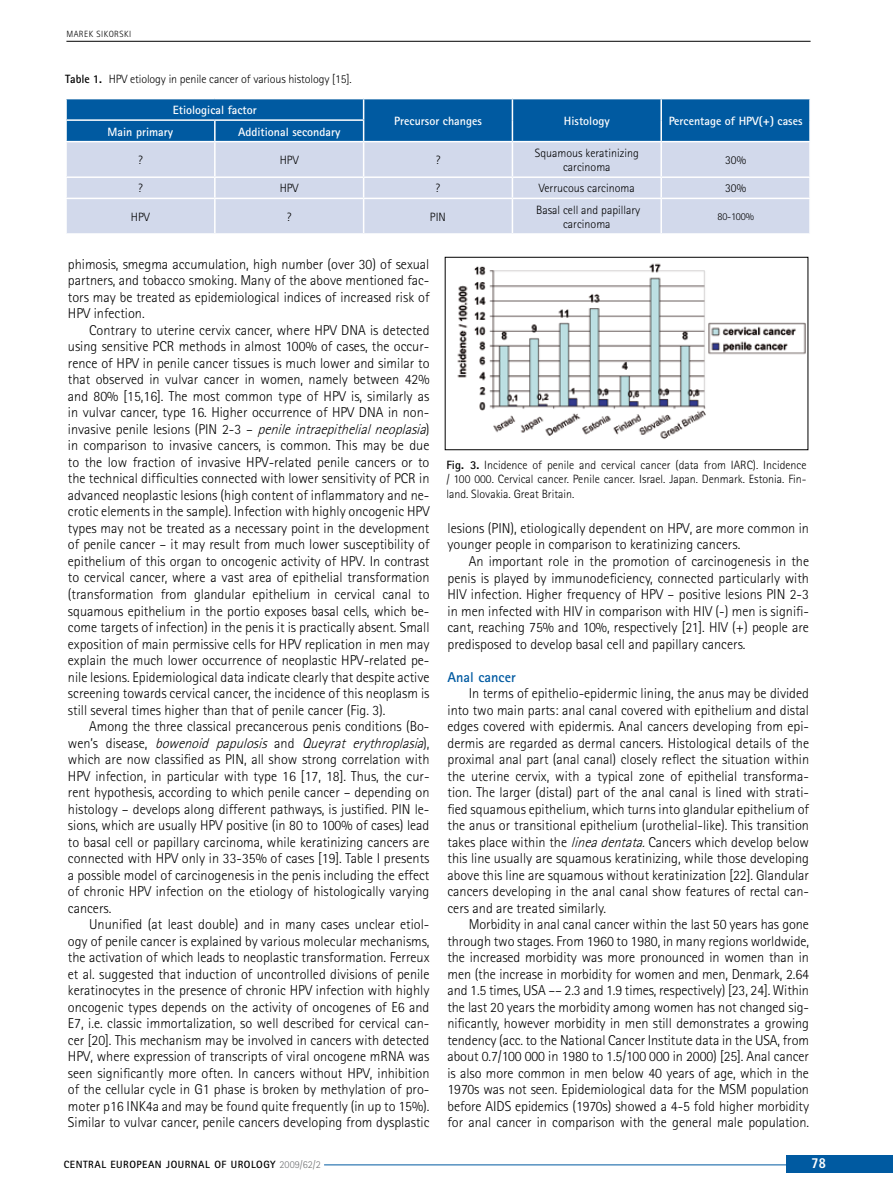
<style>
.page{position:relative;width:893px;height:1200px;background:#fff}
.page>*{position:absolute;margin:0;border:0;box-sizing:border-box;transform-origin:0 0}
.t1{font:300 14.25px/16.5px "Rotis Sans Serif Pl";color:#000;text-align:justify}
.t2{font:700 14.25px "Rotis Sans Serif Pl";color:#005aa1}
.t3{font:700 13.5px "Humnst 777 Cn PL";color:#fff}
.t4{font:300 12px/14.4px "Rotis Sans Serif Pl";color:#000;text-align:center}
.t5{font:700 12px "Rotis Sans Serif Pl";color:#fff}
.t6{font:700 10.5px "Rotis Sans Serif Pl";letter-spacing:.05em;color:#000}
.t7{font:300 10.5px "Rotis Sans Serif Pl";color:#000}
.t8{font:300 9px "Rotis Sans Serif Pl";color:#000}
.s1{font-weight:700}
.s2{font-style:italic}
.s3{font-weight:300;color:#707173}
</style>
<div class="page">
<div style="left:786px;top:1154px;width:107px;height:17px;background:#005aa1"></div>
<hr style="left:324px;top:1164px;width:471px;height:1px;background:#005aa1">
<hr style="left:66px;top:41px;width:745px;height:1px;background:#000">
<div style="left:67px;top:142px;width:742px;height:91px;background:#d2d9eb"></div>
<hr style="left:214px;top:142px;width:2px;height:34px;background:#fff">
<hr style="left:363px;top:142px;width:1px;height:34px;background:#fff">
<hr style="left:512px;top:142px;width:1px;height:34px;background:#fff">
<hr style="left:660px;top:142px;width:2px;height:34px;background:#fff">
<hr style="left:65px;top:176px;width:150px;height:2px;background:#fff">
<hr style="left:215px;top:176px;width:149px;height:2px;background:#fff">
<svg style="left:214px;top:178px;width:2px;height:19px"></svg>
<hr style="left:364px;top:176px;width:148px;height:2px;background:#fff">
<svg style="left:363px;top:178px;width:1px;height:19px"></svg>
<hr style="left:512px;top:176px;width:149px;height:2px;background:#fff">
<svg style="left:512px;top:178px;width:1px;height:19px"></svg>
<hr style="left:661px;top:176px;width:150px;height:2px;background:#fff">
<svg style="left:660px;top:178px;width:2px;height:19px"></svg>
<hr style="left:65px;top:197px;width:150px;height:2px;background:#fff">
<hr style="left:215px;top:197px;width:149px;height:2px;background:#fff">
<hr style="left:214px;top:199px;width:2px;height:34px;background:#fff">
<hr style="left:364px;top:197px;width:148px;height:2px;background:#fff">
<hr style="left:363px;top:199px;width:1px;height:34px;background:#fff">
<hr style="left:512px;top:197px;width:149px;height:2px;background:#fff">
<hr style="left:512px;top:199px;width:1px;height:34px;background:#fff">
<hr style="left:661px;top:197px;width:150px;height:2px;background:#fff">
<hr style="left:660px;top:199px;width:2px;height:34px;background:#fff">
<svg style="left:809px;top:178px;width:1px;height:19px"></svg>
<svg style="left:66px;top:99px;width:743px;height:43px;background:#0b61a5"></svg>
<hr style="left:512px;top:141px;width:149px;height:1px;background:#fff">
<hr style="left:660px;top:99px;width:2px;height:21px;background:#fff">
<hr style="left:660px;top:120px;width:2px;height:21px;background:#fff">
<hr style="left:661px;top:141px;width:150px;height:1px;background:#fff">
<img style="left:457px;top:263px;width:349px;height:176px">
<div style="left:445px;top:257px;width:363px;height:193px;border:1px solid #000"></div>
<p class="t8" style="left:66px;top:29px;width:14px">Marek</p>
<p class="t8" style="left:97px;top:29px;width:10px">Sikorski</p>
<p class="t4" style="left:65px;top:72px;width:288px"><span class="s1">Table 1.</span> HPV etiology in penile cancer of various histology [15].</p>
<p class="t5" style="left:173px;top:102px;width:85px">Etiological factor</p>
<p class="t5" style="left:394px;top:113px;width:89px">Precursor changes</p>
<p class="t5" style="left:564px;top:113px;width:47px">Histology</p>
<p class="t5" style="left:669px;top:113px;width:135px">Percentage of HPV(+) cases</p>
<p class="t5" style="left:108px;top:124px;width:67px">Main primary</p>
<p class="t5" style="left:238px;top:124px;width:104px">Additional secondary</p>
<p class="t4" style="left:138px;top:153px;width:6px">?</p>
<p class="t4" style="left:280px;top:153px;width:20px">HPV</p>
<p class="t4" style="left:436px;top:153px;width:6px">?</p>
<p class="t4" style="left:535px;top:145px;width:105px">Squamous keratinizing carcinoma</p>
<p class="t4" style="left:725px;top:153px;width:22px">30%</p>
<p class="t4" style="left:138px;top:181px;width:6px">?</p>
<p class="t4" style="left:280px;top:181px;width:20px">HPV</p>
<p class="t4" style="left:436px;top:181px;width:6px">?</p>
<p class="t4" style="left:539px;top:181px;width:97px">Verrucous carcinoma</p>
<p class="t4" style="left:725px;top:181px;width:22px">30%</p>
<p class="t4" style="left:131px;top:209px;width:20px">HPV</p>
<p class="t4" style="left:287px;top:209px;width:6px">?</p>
<p class="t4" style="left:430px;top:209px;width:17px">PIN</p>
<p class="t4" style="left:536px;top:202px;width:106px">Basal cell and papillary carcinoma</p>
<p class="t7" style="left:717px;top:210px;width:38px">80-100%</p>
<p class="t1" style="left:68px;top:255px;width:363px">phimosis, smegma accumulation, high number (over 30) of sexual partners, and tobacco smoking. Many of the above mentioned fac&shy;tors may be treated as epidemiological indices of increased risk of HPV infection.</p>
<p class="t1" style="left:68px;top:321px;width:364px;text-indent:21px">Contrary to uterine cervix cancer, where HPV DNA is detected using sensitive PCR methods in almost 100% of cases, the occur&shy;rence of HPV in penile cancer tissues is much lower and similar to that observed in vulvar cancer in women, namely between 42% and 80% [15,16]. The most common type of HPV is, similarly as in vulvar cancer, type 16. Higher occurrence of HPV DNA in non&shy;i n v a s i v e p e n i l e l e s i o n s ( P I N 2 - 3 – <span class="s2">penileintraepithelialneoplasia</span>) in comparison to invasive cancers, is common. This may be due to the low fraction of invasive HPV-related penile cancers or to the technical difficulties connected with lower sensitivity of PCR in advanced neoplastic lesions (high content of inflammatory and ne&shy;crotic elements in the sample). Infection with highly oncogenic HPV types may not be treated as a necessary point in the development of penile cancer – it may result from much lower susceptibility of epithelium of this organ to oncogenic activity of HPV. In contrast to cervical cancer, where a vast area of epithelial transformation (transformation from glandular epithelium in cervical canal to squamous epithelium in the portio exposes basal cells, which be&shy;come targets of infection) in the penis it is practically absent. Small exposition of main permissive cells for HPV replication in men may explain the much lower occurrence of neoplastic HPV-related pe&shy;nile lesions. Epidemiological data indicate clearly that despite active screening towards cervical cancer, the incidence of this neoplasm is still several times higher than that of penile cancer (Fig. 3).</p>
<p class="t1" style="left:68px;top:717px;width:363px;text-indent:21px">Among the three classical precancerous penis conditions (Bo&shy;w e n ’ s d i s e a s e , <span class="s2">bowenoid papulosis</span> a n d <span class="s2">Queyrat erythroplasia</span>) , which are now classified as PIN, all show strong correlation with HPV infection, in particular with type 16 [17, 18]. Thus, the cur&shy;rent hypothesis, according to which penile cancer – depending on histology – develops along different pathways, is justified. PIN le&shy;sions, which are usually HPV positive (in 80 to 100% of cases) lead to basal cell or papillary carcinoma, while keratinizing cancers are connected with HPV only in 33-35% of cases [19]. Table I presents a possible model of carcinogenesis in the penis including the effect of chronic HPV infection on the etiology of histologically varying cancers.</p>
<p class="t1" style="left:68px;top:915px;width:363px;text-indent:21px">Ununified (at least double) and in many cases unclear etiol&shy;ogy of penile cancer is explained by various molecular mechanisms, the activation of which leads to neoplastic transformation. Ferreux et al. suggested that induction of uncontrolled divisions of penile keratinocytes in the presence of chronic HPV infection with highly oncogenic types depends on the activity of oncogenes of E6 and E7, i.e. classic immortalization, so well described for cervical can&shy;cer [20]. This mechanism may be involved in cancers with detected HPV, where expression of transcripts of viral oncogene mRNA was seen significantly more often. In cancers without HPV, inhibition of the cellular cycle in G1 phase is broken by methylation of pro&shy;moter p16 INK4a and may be found quite frequently (in up to 15%).<br>Similar to vulvar cancer, penile cancers developing from dysplastic</p>
<p class="t4" style="left:446px;top:457px;width:362px;text-align:justify"><span class="s1">Fig. 3.</span> Incidence of penile and cervical cancer (data from IARC). Incidence / 100 000. Cervical cancer. Penile cancer. Israel. Japan. Denmark. Estonia. Fin&shy;land. Slovakia. Great Britain.</p>
<p class="t1" style="left:447px;top:519px;width:363px">lesions (PIN), etiologically dependent on HPV, are more common in younger people in comparison to keratinizing cancers.</p>
<p class="t1" style="left:447px;top:552px;width:363px;text-indent:21px">An important role in the promotion of carcinogenesis in the penis is played by immunodeficiency, connected particularly with HIV infection. Higher frequency of HPV – positive lesions PIN 2-3 in men infected with HIV in comparison with HIV (-) men is signifi&shy;cant, reaching 75% and 10%, respectively [21]. HIV (+) people are predisposed to develop basal cell and papillary cancers.</p>
<p class="t2" style="left:447px;top:667px;width:70px">Anal cancer</p>
<p class="t1" style="left:447px;top:685px;width:363px;text-indent:21px">In terms of epithelio-epidermic lining, the anus may be divided into two main parts: anal canal covered with epithelium and distal edges covered with epidermis. Anal cancers developing from epi&shy;dermis are regarded as dermal cancers. Histological details of the proximal anal part (anal canal) closely reflect the situation within the uterine cervix, with a typical zone of epithelial transforma&shy;tion. The larger (distal) part of the anal canal is lined with strati&shy;fied squamous epithelium, which turns into glandular epithelium of the anus or transitional epithelium (urothelial-like). This transition takes place within the <span class="s2">lineadentata.</span>Cancers which develop below this line usually are squamous keratinizing, while those developing above this line are squamous without keratinization [22]. Glandular cancers developing in the anal canal show features of rectal can&shy;cers and are treated similarly.</p>
<p class="t1" style="left:447px;top:915px;width:363px;text-indent:21px">Morbidity in anal canal cancer within the last 50 years has gone through two stages. From 1960 to 1980, in many regions worldwide, the increased morbidity was more pronounced in women than in men (the increase in morbidity for women and men, Denmark, 2.64 and 1.5 times, USA –– 2.3 and 1.9 times, respectively) [23, 24]. Within the last 20 years the morbidity among women has not changed sig&shy;nificantly, however morbidity in men still demonstrates a growing tendency (acc. to the National Cancer Institute data in the USA, from about 0.7/100 000 in 1980 to 1.5/100 000 in 2000) [25]. Anal cancer is also more common in men below 40 years of age, which in the 1970s was not seen. Epidemiological data for the MSM population before AIDS epidemics (1970s) showed a 4-5 fold higher morbidity for anal cancer in comparison with the general male population.</p>
<p class="t6" style="left:64px;top:1157px;width:258px">Central European Journal of Urology <span class="s3">2009/62/2</span></p>
<p class="t3" style="left:812px;top:1154px;width:16px">78</p>
</div>
